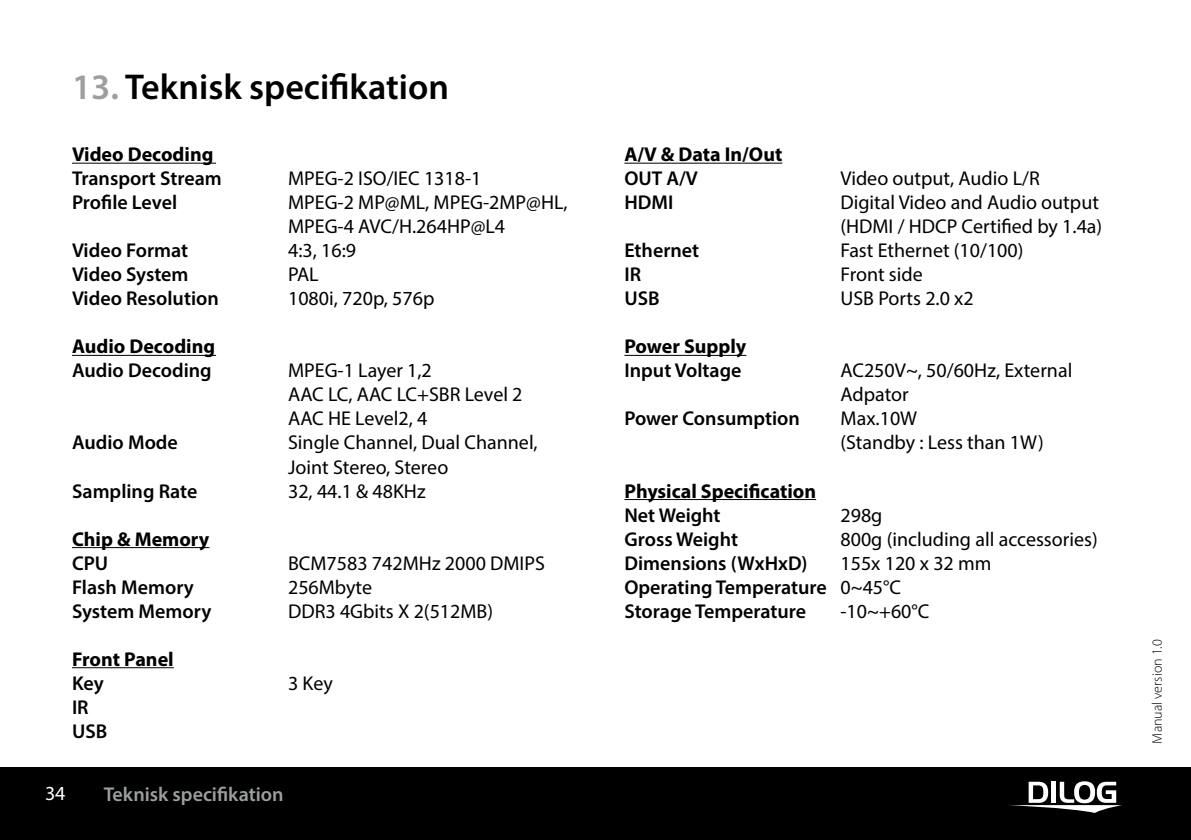
<style>
.page{position:relative;width:1191px;height:840px;background:#fff}
.page>*{position:absolute;margin:0;border:0;box-sizing:border-box;transform-origin:0 0}
.t1{font:600 36px "Myriad Pro";color:#000}
.t2{font:20px/24px "Myriad Pro";color:#000}
.t3{font:600 20px/24px "Myriad Pro";color:#000}
.t4{font:700 20px "Myriad Pro";color:#000}
.t5{font:600 20px "Myriad Pro";color:#9c9e9f}
.t6{font:20px "Myriad Pro";color:#fff}
.t7{font:300 14px "Myriad Pro";color:#000}
.s1{color:#9c9e9f}
.s2{font-weight:400}
</style>
<div class="page">
<div style="left:0;top:767px;width:1191px;height:72px;background:#000"></div>
<svg style="left:1009px;top:781px;width:113px;height:31px"></svg>
<hr style="left:72px;top:162px;width:144px;height:1px;background:#000">
<hr style="left:72px;top:354px;width:144px;height:1px;background:#000">
<hr style="left:72px;top:546px;width:137px;height:1px;background:#000">
<hr style="left:72px;top:666px;width:102px;height:1px;background:#000">
<hr style="left:624px;top:162px;width:158px;height:1px;background:#000">
<hr style="left:624px;top:354px;width:122px;height:1px;background:#000">
<hr style="left:624px;top:498px;width:192px;height:1px;background:#000">
<h1 class="t1" style="left:72px;top:64px;width:378px"><span class="s1">13.</span> Teknisk specifikation</h1>
<p class="t4" style="left:72px;top:141px;width:143px">Video Decoding</p>
<p class="t3" style="left:72px;top:166px;width:151px">Transport Stream</p>
<p class="t2" style="left:288px;top:166px;width:195px">MPEG-2 ISO/IEC 1318-1</p>
<p class="t3" style="left:72px;top:190px;width:107px">Profile Level</p>
<p class="t2" style="left:288px;top:190px;width:281px">MPEG-2 MP@ML, MPEG-2MP@HL,<br>MPEG-4 AVC/H.264HP@L4</p>
<p class="t3" style="left:72px;top:238px;width:118px">Video Format</p>
<p class="t2" style="left:288px;top:238px;width:69px">4:3, 16:9</p>
<p class="t3" style="left:72px;top:262px;width:118px">Video System</p>
<p class="t2" style="left:288px;top:262px;width:32px">PAL</p>
<p class="t3" style="left:72px;top:286px;width:148px">Video Resolution</p>
<p class="t2" style="left:288px;top:286px;width:148px">1080i, 720p, 576p</p>
<p class="t4" style="left:72px;top:333px;width:145px">Audio Decoding</p>
<p class="t3" style="left:72px;top:358px;width:141px">Audio Decoding</p>
<p class="t2" style="left:288px;top:358px;width:236px">MPEG-1 Layer 1,2<br>AAC LC, AAC LC+SBR Level 2<br>AAC HE Level2, 4</p>
<p class="t3" style="left:72px;top:430px;width:107px">Audio Mode</p>
<p class="t2" style="left:288px;top:430px;width:251px">Single Channel, Dual Channel,<br>Joint Stereo, Stereo</p>
<p class="t3" style="left:72px;top:478px;width:127px">Sampling Rate</p>
<p class="t2" style="left:288px;top:478px;width:139px">32, 44.1 &amp; 48KHz</p>
<p class="t4" style="left:72px;top:525px;width:139px">Chip &amp; Memory</p>
<p class="t3" style="left:72px;top:550px;width:38px">CPU</p>
<p class="t2" style="left:288px;top:550px;width:258px">BCM7583 742MHz 2000 DMIPS</p>
<p class="t3" style="left:72px;top:574px;width:123px">Flash Memory</p>
<p class="t2" style="left:288px;top:574px;width:86px">256Mbyte</p>
<p class="t3" style="left:72px;top:598px;width:141px">System Memory</p>
<p class="t2" style="left:288px;top:598px;width:206px">DDR3 4Gbits X 2(512MB)</p>
<p class="t4" style="left:72px;top:645px;width:103px">Front Panel</p>
<p class="t3" style="left:72px;top:670px;width:33px">Key</p>
<p class="t2" style="left:288px;top:670px;width:46px">3 Key</p>
<p class="t3" style="left:72px;top:694px;width:37px">IR<br>USB</p>
<p class="t6" style="left:45px;top:780px;width:22px">34</p>
<p class="t5" style="left:104px;top:781px;width:181px">Teknisk specifikation</p>
<p class="t4" style="left:624px;top:141px;width:159px">A/V &amp; Data In/Out</p>
<p class="t3" style="left:624px;top:166px;width:75px">OUT A/V</p>
<p class="t2" style="left:840px;top:166px;width:201px">Video output, Audio L/R</p>
<p class="t3" style="left:624px;top:190px;width:50px">HDMI</p>
<p class="t2" style="left:840px;top:190px;width:263px">Digital Video and Audio output (HDMI / HDCP Certified by 1.4a)</p>
<p class="t3" style="left:624px;top:238px;width:76px">Ethernet</p>
<p class="t2" style="left:840px;top:238px;width:184px">Fast Ethernet (10/100)</p>
<p class="t3" style="left:624px;top:262px;width:18px">IR</p>
<p class="t2" style="left:840px;top:262px;width:84px">Front side</p>
<p class="t3" style="left:624px;top:286px;width:37px">USB</p>
<p class="t2" style="left:840px;top:286px;width:135px">USB Ports 2.0 x2</p>
<p class="t4" style="left:624px;top:333px;width:123px">Power Supply</p>
<p class="t3" style="left:624px;top:358px;width:119px">Input Voltage</p>
<p class="t2" style="left:840px;top:358px;width:233px">AC250V~, 50/60Hz, External<br>Adpator</p>
<p class="t3" style="left:624px;top:406px;width:177px">Power Consumption</p>
<p class="t2" style="left:840px;top:406px;width:205px">Max.10W<br>(Standby : Less than 1W)</p>
<p class="t4" style="left:624px;top:477px;width:193px">Physical Specification</p>
<p class="t3" style="left:624px;top:502px;width:98px">Net Weight</p>
<p class="t2" style="left:840px;top:502px;width:43px">298g</p>
<p class="t3" style="left:624px;top:526px;width:115px">Gross Weight</p>
<p class="t2" style="left:840px;top:526px;width:259px">800g (including all accessories)</p>
<p class="t3" style="left:624px;top:550px;width:184px">Dimensions (WxHxD)</p>
<p class="t3" style="left:624px;top:550px;width:368px;text-indent:216px"><span class="s2">155x 120 x 32 mm<br></span>Operating Temperature <span class="s2">0~45°C<br></span>Storage Temperature</p>
<p class="t2" style="left:840px;top:598px;width:90px">-10~+60°C</p>
<p class="t7" style="left:1149px;top:743px;width:106px;rotate:-90deg">Manual version 1.0</p>
</div>
